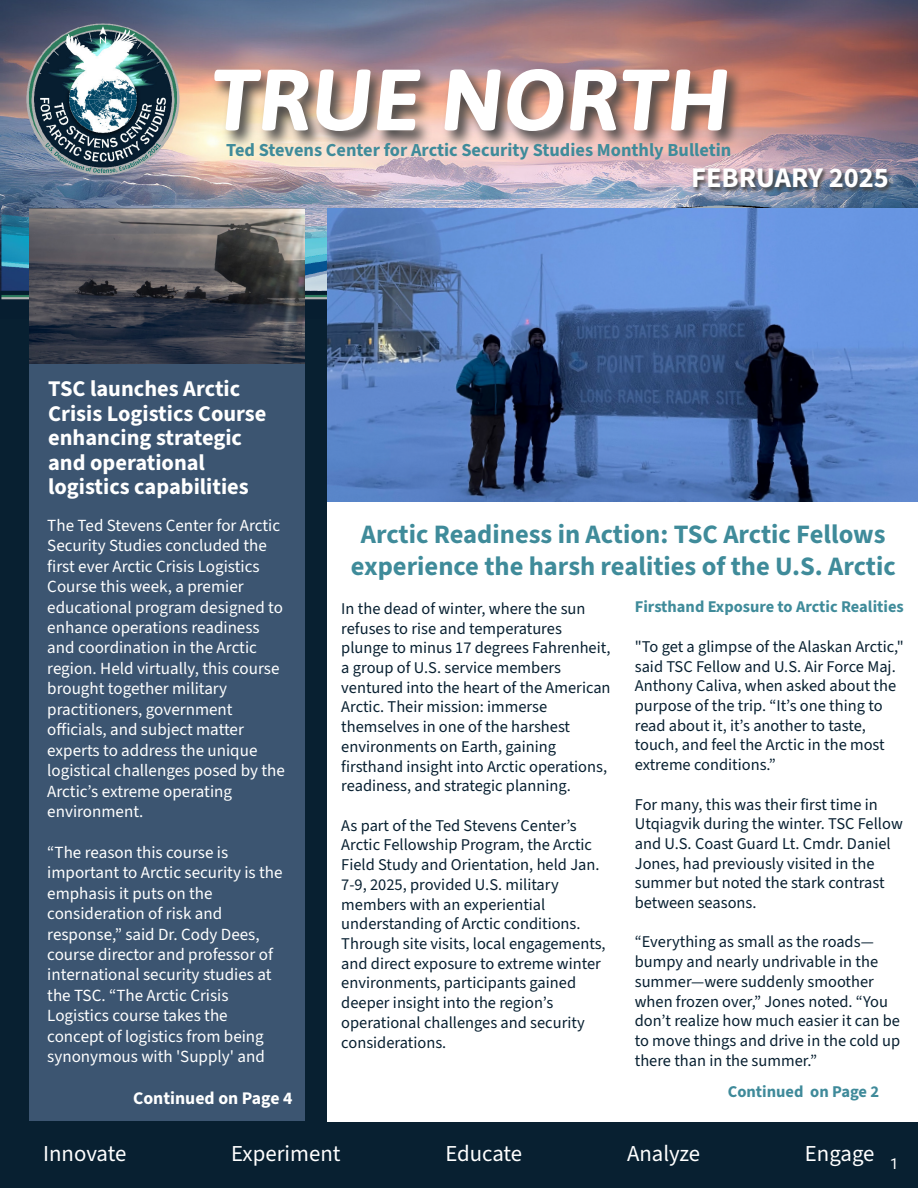
<style>
.page{position:relative;width:918px;height:1188px;background:#082031}
.page>*{position:absolute;margin:0;border:0;box-sizing:border-box;transform-origin:0 0}
.t1{font:italic 700 86.55px "Asap";color:#fff}
.t2{font:700 28.5px "Source Sans 3";color:#fff}
.t3{font:700 26.55px/32px "Source Sans 3";color:#3f8b9a;text-align:center}
.t4{font:22.8px "Source Sans 3";color:#fff}
.t5{font:700 22.5px/24.5px "Source Sans 3";color:#fff}
.t6{font:700 18.3px "Source Sans 3";color:#3f8b9a}
.t7{font:700 17.7px "Source Sans 3";color:#fff}
.t8{font:17.1px/20.4px "Source Sans 3";color:#fff}
.t9{font:700 16.5px "Source Sans 3";color:#3f8a9a}
.t10{font:16.35px/19.6px "Source Sans 3";color:#082031}
.t11{font:700 16.35px "Source Sans 3";color:#3f8b9a}
.t12{font:15px "Heebo";color:#fff}
</style>
<div class="page">
<img style="left:0;top:0;width:918px;height:319px">
<img style="left:161px;top:18px;width:661px;height:172px">
<div style="left:29px;top:363px;width:275px;height:764px;background:#3c5571"></div>
<div style="left:29px;top:1122px;width:889px;height:66px;background:#082031"></div>
<img style="left:659px;top:152px;width:259px;height:56px">
<div style="left:328px;top:208px;width:590px;height:914px;background:#fff"></div>
<img style="left:327px;top:208px;width:591px;height:293px">
<img style="left:29px;top:208px;width:275px;height:155px">
<h1 class="t1" style="left:211px;top:40px;width:521px">TRUE NORTH</h1>
<p class="t6" style="left:226px;top:138px;width:507px">Ted Stevens Center for Arctic Security Studies Monthly Bulletin</p>
<h2 class="t2" style="left:691px;top:159px;width:199px">FEBRUARY 2025</h2>
<h3 class="t5" style="left:48px;top:376px;width:220px">TSC launches Arctic<br>Crisis Logistics Course enhancing strategic and operational logistics capabilities</h3>
<p class="t8" style="left:47px;top:515px;width:239px">The Ted Stevens Center for Arctic<br>Security Studies concluded the first ever Arctic Crisis Logistics<br>Course this week, a premier educational program designed to enhance operations readiness and coordination in the Arctic region. Held virtually, this course brought together military practitioners, government officials, and subject matter experts to address the unique logistical challenges posed by the<br>Arctic’s extreme operating environment.</p>
<p class="t8" style="left:47px;top:842px;width:237px">“The reason this course is important to Arctic security is the emphasis it puts on the consideration of risk and response,” said Dr. Cody Dees, course director and professor of international security studies at the TSC. “The Arctic Crisis<br>Logistics course takes the concept of logistics from being synonymous with 'Supply' and</p>
<p class="t7" style="left:133px;top:1086px;width:161px">Continued on Page 4</p>
<h3 class="t3" style="left:351px;top:518px;width:547px">Arctic Readiness in Action: TSC Arctic Fellows experience the harsh realities of the U.S. Arctic</h3>
<p class="t11" style="left:635px;top:596px;width:271px">Firsthand Exposure to Arctic Realities</p>
<p class="t10" style="left:635px;top:637px;width:270px">"To get a glimpse of the Alaskan Arctic," said TSC Fellow and U.S. Air Force Maj.<br>Anthony Caliva, when asked about the purpose of the trip. “It’s one thing to read about it, it’s another to taste, touch, and feel the Arctic in the most extreme conditions.”</p>
<p class="t10" style="left:635px;top:794px;width:270px">For many, this was their first time in Utqiagvik during the winter. TSC Fellow and U.S. Coast Guard Lt. Cmdr. Daniel Jones, had previously visited in the summer but noted the stark contrast between seasons.</p>
<p class="t10" style="left:635px;top:932px;width:267px">“Everything as small as the roads— bumpy and nearly undrivable in the summer—were suddenly smoother when frozen over,” Jones noted. “You don’t realize how much easier it can be to move things and drive in the cold up there than in the summer.”</p>
<p class="t10" style="left:341px;top:599px;width:271px">In the dead of winter, where the sun refuses to rise and temperatures plunge to minus 17 degrees Fahrenheit, a group of U.S. service members ventured into the heart of the American Arctic. Their mission: immerse themselves in one of the harshest environments on Earth, gaining firsthand insight into Arctic operations, readiness, and strategic planning.</p>
<p class="t10" style="left:341px;top:815px;width:266px">As part of the Ted Stevens Center’s Arctic Fellowship Program, the Arctic Field Study and Orientation, held Jan.<br>7-9, 2025, provided U.S. military members with an experiential understanding of Arctic conditions.<br>Through site visits, local engagements, and direct exposure to extreme winter environments, participants gained deeper insight into the region’s operational challenges and security considerations.</p>
<p class="t9" style="left:728px;top:1080px;width:153px">Continued on Page 2</p>
<h3 class="t4" style="left:43px;top:1139px;width:85px">Innovate</h3>
<h3 class="t4" style="left:231px;top:1139px;width:111px">Experiment</h3>
<h3 class="t4" style="left:445px;top:1139px;width:78px">Educate</h3>
<h3 class="t4" style="left:627px;top:1139px;width:75px">Analyze</h3>
<h3 class="t4" style="left:805px;top:1139px;width:71px">Engage</h3>
<p class="t12" style="left:890px;top:1153px;width:10px">1</p>
</div>
